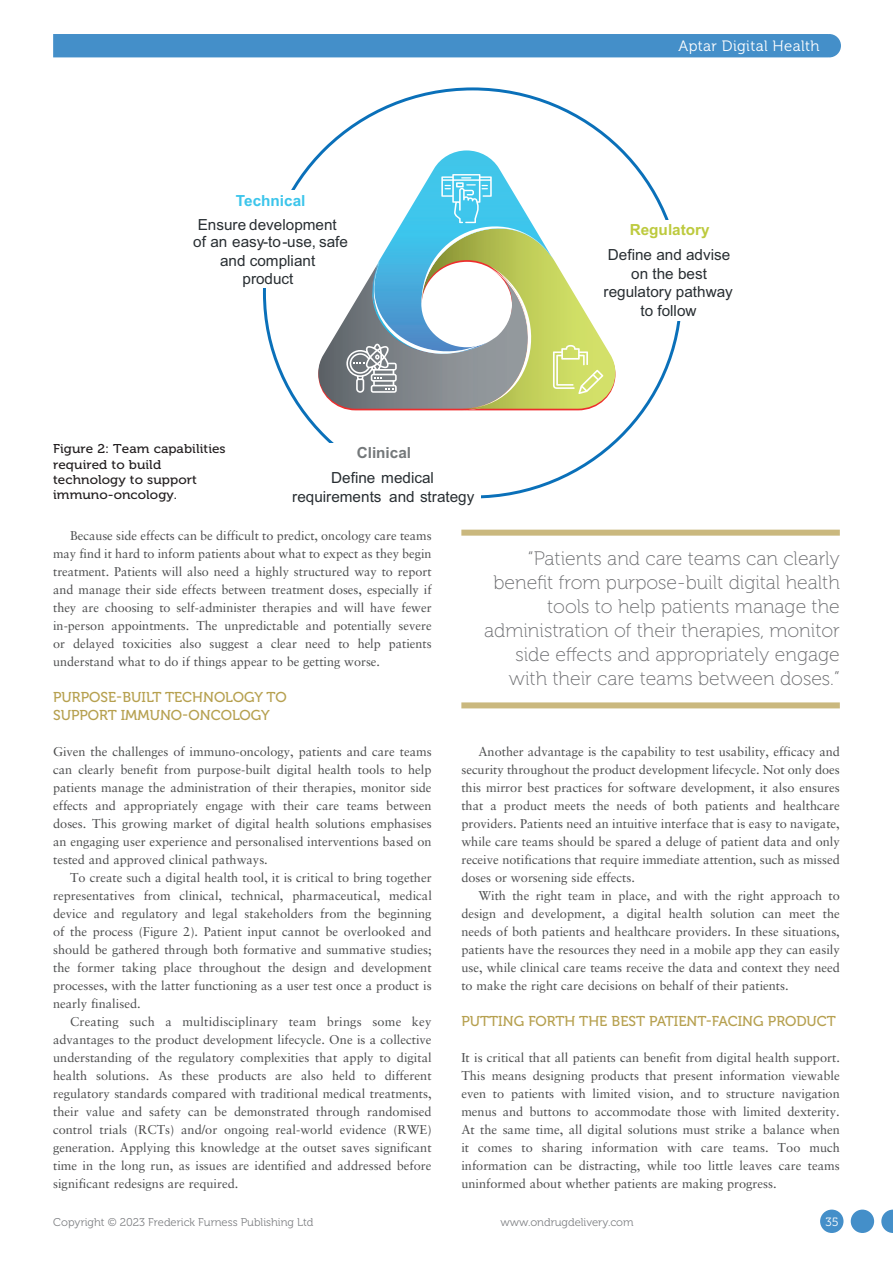
<style>
.page{position:relative;width:893px;height:1263px;background:#fff}
.page>*{position:absolute;margin:0;border:0;box-sizing:border-box;transform-origin:0 0}
.MF_pullquote{font:19.5px/24px "Museo 100";color:#6c6d70;text-align:right}
.t1{font:15.3px/18.5px "Arial";color:#282e32;text-align:center}
.t2{font:15px "Museo 300";letter-spacing:.025em;color:#fff}
.MF_Xhead{font:14.25px/18px "Museo 500";color:#b6a04f}
.MF_body{font:12.75px/18px "Sabon LT Std";color:#4b4c4d;text-align:justify}
.MF_body_no_indent{font:12.75px/18px "Sabon LT Std";color:#4b4c4d;text-align:justify}
.MF_Captions{font:12.75px/15.3px "Museo 500";letter-spacing:.005em;color:#231f20;scale:1.06 1}
.t3{font:12px "Museo 300";color:#fff}
.t4{font:11.25px "Museo 300";color:#808285}
.s1{font-weight:700;color:#3cc5eb}
.s2{font-weight:700;color:#74787a}
.s3{font-weight:700;color:#bdca3e}
</style>
<div class="page">
<svg style="left:263px;top:87px;width:418px;height:411px"></svg>
<div style="left:287px;top:443px;width:194px;height:63px;background:#fff"></div>
<div style="left:626px;top:220px;width:89px;height:100px;background:#fff"></div>
<img style="left:374px;top:150px;width:177px;height:24px">
<svg style="left:318px;top:174px;width:297px;height:236px"></svg>
<div style="left:215px;top:191px;width:111px;height:97px;background:#fff"></div>
<div style="left:461px;top:530px;width:379px;height:6px;background:#cab87e"></div>
<div style="left:461px;top:702px;width:379px;height:6px;background:#cab87e"></div>
<div style="left:53px;top:34px;width:788px;height:23px;background:#448fc9"></div>
<svg style="left:881px;top:1209px;width:12px;height:24px"></svg>
<div style="left:851px;top:1209px;width:23px;height:24px;background:#448fc9;border-radius:50%"></div>
<div style="left:820px;top:1209px;width:23px;height:24px;background:#448fc9;border-radius:50%"></div>
<p class="t1" style="left:198px;top:189px;width:141px;line-height:23.5px"><span class="s1">Technical<br></span>Ensure development</p>
<p class="t1" style="left:193px;top:233px;width:156px">of an easy-to-use, safe and compliant<br>product</p>
<p class="MF_Captions" style="left:53px;top:441px;width:164px">Figure 2: Team capabilities required to build technology to support immuno-oncology.</p>
<p class="t1" style="left:331px;top:441px;width:104px;line-height:24.9px"><span class="s2">Clinical<br></span>Define medical</p>
<p class="t1" style="left:292px;top:487px;width:184px">requirements and strategy</p>
<p class="t2" style="left:678px;top:37px;width:143px">Aptar Digital Health</p>
<p class="t1" style="left:608px;top:218px;width:124px;line-height:24.9px"><span class="s3">Regulatory<br></span>Define and advise</p>
<p class="t1" style="left:604px;top:264px;width:131px">on the best regulatory pathway to follow</p>
<p class="MF_body" style="left:53px;top:526px;width:380px;text-indent:17px">Because side effects can be difficult to predict, oncology care teams may find it hard to inform patients about what to expect as they begin treatment. Patients will also need a highly structured way to report and manage their side effects between treatment doses, especially if they are choosing to self-administer therapies and will have fewer in-person appointments. The unpredictable and potentially severe or delayed toxicities also suggest a clear need to help patients understand what to do if things appear to be getting worse.</p>
<p class="MF_Xhead" style="left:53px;top:688px;width:235px">PURPOSE-BUILT TECHNOLOGY TO<br>SUPPORT IMMUNO-ONCOLOGY</p>
<p class="MF_body_no_indent" style="left:53px;top:742px;width:380px">Given the challenges of immuno-oncology, patients and care teams can clearly benefit from purpose-built digital health tools to help patients manage the administration of their therapies, monitor side effects and appropriately engage with their care teams between doses. This growing market of digital health solutions emphasises an engaging user experience and personalised interventions based on tested and approved clinical pathways.</p>
<p class="MF_body" style="left:53px;top:868px;width:380px;text-indent:17px">To create such a digital health tool, it is critical to bring together representatives from clinical, technical, pharmaceutical, medical device and regulatory and legal stakeholders from the beginning of the process (Figure 2). Patient input cannot be overlooked and should be gathered through both formative and summative studies; the former taking place throughout the design and development processes, with the latter functioning as a user test once a product is nearly finalised.</p>
<p class="MF_body" style="left:53px;top:1012px;width:380px;text-indent:17px">Creating such a multidisciplinary team brings some key advantages to the product development lifecycle. One is a collective understanding of the regulatory complexities that apply to digital health solutions. As these products are also held to different regulatory standards compared with traditional medical treatments, their value and safety can be demonstrated through randomised control trials (RCTs) and/or ongoing real-world evidence (RWE) generation. Applying this knowledge at the outset saves significant time in the long run, as issues are identified and addressed before significant redesigns are required.</p>
<p class="MF_pullquote" style="left:484px;top:547px;width:357px">“Patients and care teams can clearly benefit from purpose-built digital health tools to help patients manage the administration of their therapies, monitor side effects and appropriately engage with their care teams between doses.”</p>
<p class="MF_body" style="left:461px;top:742px;width:380px;text-indent:17px">Another advantage is the capability to test usability, efficacy and security throughout the product development lifecycle. Not only does this mirror best practices for software development, it also ensures that a product meets the needs of both patients and healthcare providers. Patients need an intuitive interface that is easy to navigate, while care teams should be spared a deluge of patient data and only receive notifications that require immediate attention, such as missed doses or worsening side effects.</p>
<p class="MF_body" style="left:461px;top:886px;width:380px;text-indent:17px">With the right team in place, and with the right approach to design and development, a digital health solution can meet the needs of both patients and healthcare providers. In these situations, patients have the resources they need in a mobile app they can easily use, while clinical care teams receive the data and context they need to make the right care decisions on behalf of their patients.</p>
<p class="MF_Xhead" style="left:461px;top:1012px;width:376px">PUTTING FORTH THE BEST PATIENT-FACING PRODUCT</p>
<p class="MF_body_no_indent" style="left:461px;top:1048px;width:380px">It is critical that all patients can benefit from digital health support.<br>This means designing products that present information viewable even to patients with limited vision, and to structure navigation menus and buttons to accommodate those with limited dexterity.<br>At the same time, all digital solutions must strike a balance when it comes to sharing information with care teams. Too much information can be distracting, while too little leaves care teams uninformed about whether patients are making progress.</p>
<p class="t4" style="left:53px;top:1216px;width:262px">Copyright © 2023 Frederick Furness Publishing Ltd</p>
<p class="t4" style="left:500px;top:1216px;width:135px">www.ondrugdelivery.com</p>
<p class="t3" style="left:825px;top:1215px;width:15px">35</p>
</div>
